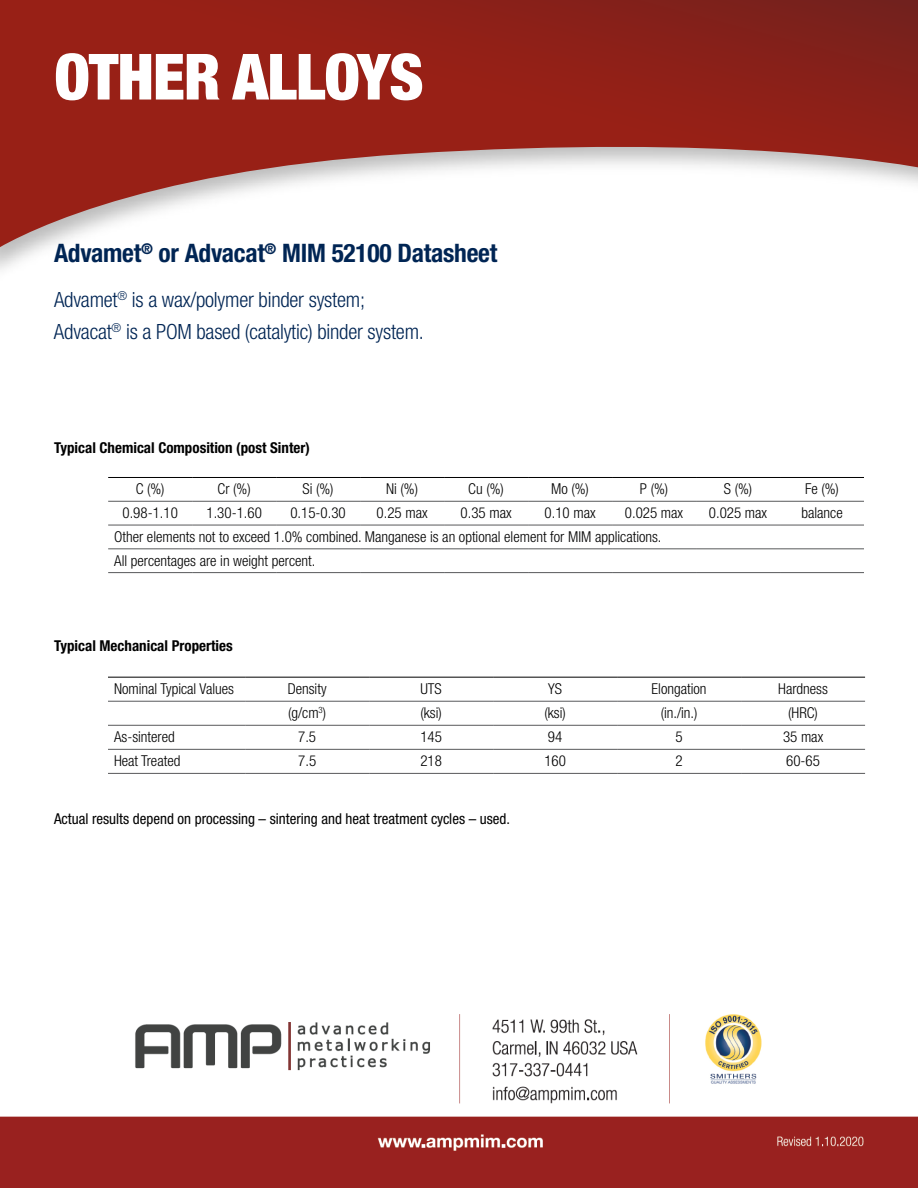
<style>
.page{position:relative;width:918px;height:1188px;background:#fff}
.page>*{position:absolute;margin:0;border:0;box-sizing:border-box;transform-origin:0 0}
.t1{font:900 condensed 63.75px "Helvetica Neue LT Std";letter-spacing:-.015em;color:#fff}
.t2{font:700 condensed 25.5px "Helvetica Neue LT Std";letter-spacing:-.01em;color:#002554}
.t3{font:300 condensed 21px/31.5px "Helvetica Neue LT Std";letter-spacing:-.01em;color:#002554}
.t4{font:300 condensed 15px/23.7px "Helvetica Neue LT Std";color:#000}
.t5{font:condensed 15px "Helvetica Neue LT Std";color:#000}
.t6{font:700 condensed 15px "Helvetica Neue LT Std";color:#000}
</style>
<div class="page">
<svg style="left:0;top:0;width:918px;height:255px"></svg>
<hr style="left:108px;top:477px;width:84px;height:1px;background:#000">
<hr style="left:192px;top:477px;width:84px;height:1px;background:#000">
<hr style="left:276px;top:477px;width:84px;height:1px;background:#000">
<hr style="left:360px;top:477px;width:84px;height:1px;background:#000">
<hr style="left:444px;top:477px;width:84px;height:1px;background:#000">
<hr style="left:528px;top:477px;width:84px;height:1px;background:#000">
<hr style="left:612px;top:477px;width:84px;height:1px;background:#000">
<hr style="left:696px;top:477px;width:84px;height:1px;background:#000">
<hr style="left:780px;top:477px;width:84px;height:1px;background:#000">
<hr style="left:108px;top:501px;width:84px;height:1px;background:#58595b">
<hr style="left:192px;top:501px;width:84px;height:1px;background:#58595b">
<hr style="left:276px;top:501px;width:84px;height:1px;background:#58595b">
<hr style="left:360px;top:501px;width:84px;height:1px;background:#58595b">
<hr style="left:444px;top:501px;width:84px;height:1px;background:#58595b">
<hr style="left:528px;top:501px;width:84px;height:1px;background:#58595b">
<hr style="left:612px;top:501px;width:84px;height:1px;background:#58595b">
<hr style="left:696px;top:501px;width:84px;height:1px;background:#58595b">
<hr style="left:780px;top:501px;width:84px;height:1px;background:#58595b">
<hr style="left:108px;top:525px;width:84px;height:1px;background:#58595b">
<hr style="left:192px;top:525px;width:84px;height:1px;background:#58595b">
<hr style="left:276px;top:525px;width:84px;height:1px;background:#58595b">
<hr style="left:360px;top:525px;width:84px;height:1px;background:#58595b">
<hr style="left:444px;top:525px;width:84px;height:1px;background:#58595b">
<hr style="left:528px;top:525px;width:84px;height:1px;background:#58595b">
<hr style="left:612px;top:525px;width:84px;height:1px;background:#58595b">
<hr style="left:696px;top:525px;width:84px;height:1px;background:#58595b">
<hr style="left:780px;top:525px;width:84px;height:1px;background:#58595b">
<hr style="left:108px;top:549px;width:84px;height:1px;background:#58595b">
<hr style="left:192px;top:549px;width:84px;height:1px;background:#58595b">
<hr style="left:276px;top:549px;width:84px;height:1px;background:#58595b">
<hr style="left:360px;top:549px;width:84px;height:1px;background:#58595b">
<hr style="left:444px;top:549px;width:84px;height:1px;background:#58595b">
<hr style="left:528px;top:549px;width:84px;height:1px;background:#58595b">
<hr style="left:612px;top:549px;width:84px;height:1px;background:#58595b">
<hr style="left:696px;top:549px;width:84px;height:1px;background:#58595b">
<hr style="left:780px;top:549px;width:84px;height:1px;background:#58595b">
<hr style="left:108px;top:572px;width:84px;height:1px;background:#58595b">
<hr style="left:192px;top:572px;width:84px;height:1px;background:#58595b">
<hr style="left:276px;top:572px;width:84px;height:1px;background:#58595b">
<hr style="left:360px;top:572px;width:84px;height:1px;background:#58595b">
<hr style="left:444px;top:572px;width:84px;height:1px;background:#58595b">
<hr style="left:528px;top:572px;width:84px;height:1px;background:#58595b">
<hr style="left:612px;top:572px;width:84px;height:1px;background:#58595b">
<hr style="left:696px;top:572px;width:84px;height:1px;background:#58595b">
<hr style="left:780px;top:572px;width:84px;height:1px;background:#58595b">
<hr style="left:108px;top:677px;width:137px;height:1px;background:#000">
<hr style="left:245px;top:677px;width:124px;height:1px;background:#000">
<hr style="left:369px;top:677px;width:124px;height:1px;background:#000">
<hr style="left:493px;top:677px;width:124px;height:1px;background:#000">
<hr style="left:617px;top:677px;width:124px;height:1px;background:#000">
<hr style="left:741px;top:677px;width:124px;height:1px;background:#000">
<hr style="left:108px;top:701px;width:137px;height:1px;background:#58595b">
<hr style="left:245px;top:701px;width:124px;height:1px;background:#58595b">
<hr style="left:369px;top:701px;width:124px;height:1px;background:#58595b">
<hr style="left:493px;top:701px;width:124px;height:1px;background:#58595b">
<hr style="left:617px;top:701px;width:124px;height:1px;background:#58595b">
<hr style="left:741px;top:701px;width:124px;height:1px;background:#58595b">
<hr style="left:108px;top:725px;width:137px;height:1px;background:#58595b">
<hr style="left:245px;top:725px;width:124px;height:1px;background:#58595b">
<hr style="left:369px;top:725px;width:124px;height:1px;background:#58595b">
<hr style="left:493px;top:725px;width:124px;height:1px;background:#58595b">
<hr style="left:617px;top:725px;width:124px;height:1px;background:#58595b">
<hr style="left:741px;top:725px;width:124px;height:1px;background:#58595b">
<hr style="left:108px;top:749px;width:137px;height:1px;background:#58595b">
<hr style="left:245px;top:749px;width:124px;height:1px;background:#58595b">
<hr style="left:369px;top:749px;width:124px;height:1px;background:#58595b">
<hr style="left:493px;top:749px;width:124px;height:1px;background:#58595b">
<hr style="left:617px;top:749px;width:124px;height:1px;background:#58595b">
<hr style="left:741px;top:749px;width:124px;height:1px;background:#58595b">
<hr style="left:108px;top:773px;width:137px;height:1px;background:#58595b">
<hr style="left:245px;top:773px;width:124px;height:1px;background:#58595b">
<hr style="left:369px;top:773px;width:124px;height:1px;background:#58595b">
<hr style="left:493px;top:773px;width:124px;height:1px;background:#58595b">
<hr style="left:617px;top:773px;width:124px;height:1px;background:#58595b">
<hr style="left:741px;top:773px;width:124px;height:1px;background:#58595b">
<img style="left:0;top:1014px;width:918px;height:174px">
<h1 class="t1" style="left:54px;top:38px;width:371px">OTHER ALLOYS</h1>
<h2 class="t2" style="left:54px;top:238px;width:445px">Advamet<sup>®</sup> or Advacat<sup>®</sup> MIM 52100 Datasheet</h2>
<h3 class="t3" style="left:54px;top:284px;width:371px">Advamet<sup>®</sup> is a wax/polymer binder system;<br>Advacat<sup>®</sup> is a POM based (catalytic) binder system.</h3>
<p class="t6" style="left:54px;top:439px;width:257px">Typical Chemical Composition (post Sinter)</p>
<p class="t4" style="left:136px;top:477px;width:30px">C (%)</p>
<p class="t4" style="left:218px;top:477px;width:35px">Cr (%)</p>
<p class="t4" style="left:303px;top:477px;width:33px">Si (%)</p>
<p class="t4" style="left:386px;top:477px;width:33px">Ni (%)</p>
<p class="t4" style="left:468px;top:477px;width:37px">Cu (%)</p>
<p class="t4" style="left:551px;top:477px;width:39px">Mo (%)</p>
<p class="t4" style="left:640px;top:477px;width:30px">P (%)</p>
<p class="t4" style="left:724px;top:477px;width:30px">S (%)</p>
<p class="t4" style="left:805px;top:477px;width:35px">Fe (%)</p>
<p class="t4" style="left:122px;top:501px;width:57px">0.98-1.10</p>
<p class="t4" style="left:206px;top:501px;width:57px">1.30-1.60</p>
<p class="t4" style="left:290px;top:501px;width:57px">0.15-0.30</p>
<p class="t4" style="left:377px;top:501px;width:53px">0.25 max</p>
<p class="t4" style="left:461px;top:501px;width:53px">0.35 max</p>
<p class="t4" style="left:545px;top:501px;width:53px">0.10 max</p>
<p class="t4" style="left:625px;top:501px;width:60px">0.025 max</p>
<p class="t4" style="left:709px;top:501px;width:60px">0.025 max</p>
<p class="t4" style="left:801px;top:501px;width:43px">balance</p>
<p class="t4" style="left:114px;top:524px;width:549px">Other elements not to exceed 1.0% combined. Manganese is an optional element for MIM applications.<br>All percentages are in weight percent.</p>
<p class="t6" style="left:54px;top:636px;width:180px">Typical Mechanical Properties</p>
<p class="t4" style="left:114px;top:677px;width:122px">Nominal Typical Values</p>
<p class="t4" style="left:288px;top:677px;width:40px">Density</p>
<p class="t4" style="left:420px;top:677px;width:23px">UTS</p>
<p class="t4" style="left:548px;top:677px;width:15px">YS</p>
<p class="t4" style="left:652px;top:677px;width:56px">Elongation</p>
<p class="t4" style="left:778px;top:677px;width:51px">Hardness</p>
<p class="t4" style="left:288px;top:701px;width:40px">(g/cm<sup>3</sup>)</p>
<p class="t4" style="left:420px;top:701px;width:23px">(ksi)</p>
<p class="t4" style="left:544px;top:701px;width:23px">(ksi)</p>
<p class="t4" style="left:661px;top:701px;width:38px">(in./in.)</p>
<p class="t4" style="left:788px;top:701px;width:31px">(HRC)</p>
<p class="t4" style="left:114px;top:725px;width:62px">As-sintered</p>
<p class="t4" style="left:298px;top:725px;width:19px">7.5</p>
<p class="t4" style="left:420px;top:725px;width:23px">145</p>
<p class="t4" style="left:548px;top:725px;width:16px">94</p>
<p class="t4" style="left:676px;top:725px;width:9px">5</p>
<p class="t4" style="left:783px;top:725px;width:42px">35 max</p>
<p class="t4" style="left:114px;top:749px;width:68px">Heat Treated</p>
<p class="t4" style="left:298px;top:749px;width:19px">7.5</p>
<p class="t4" style="left:420px;top:749px;width:23px">218</p>
<p class="t4" style="left:544px;top:749px;width:23px">160</p>
<p class="t4" style="left:676px;top:749px;width:9px">2</p>
<p class="t4" style="left:786px;top:749px;width:35px">60-65</p>
<p class="t5" style="left:54px;top:810px;width:458px">Actual results depend on processing – sintering and heat treatment cycles – used.</p>
</div>
